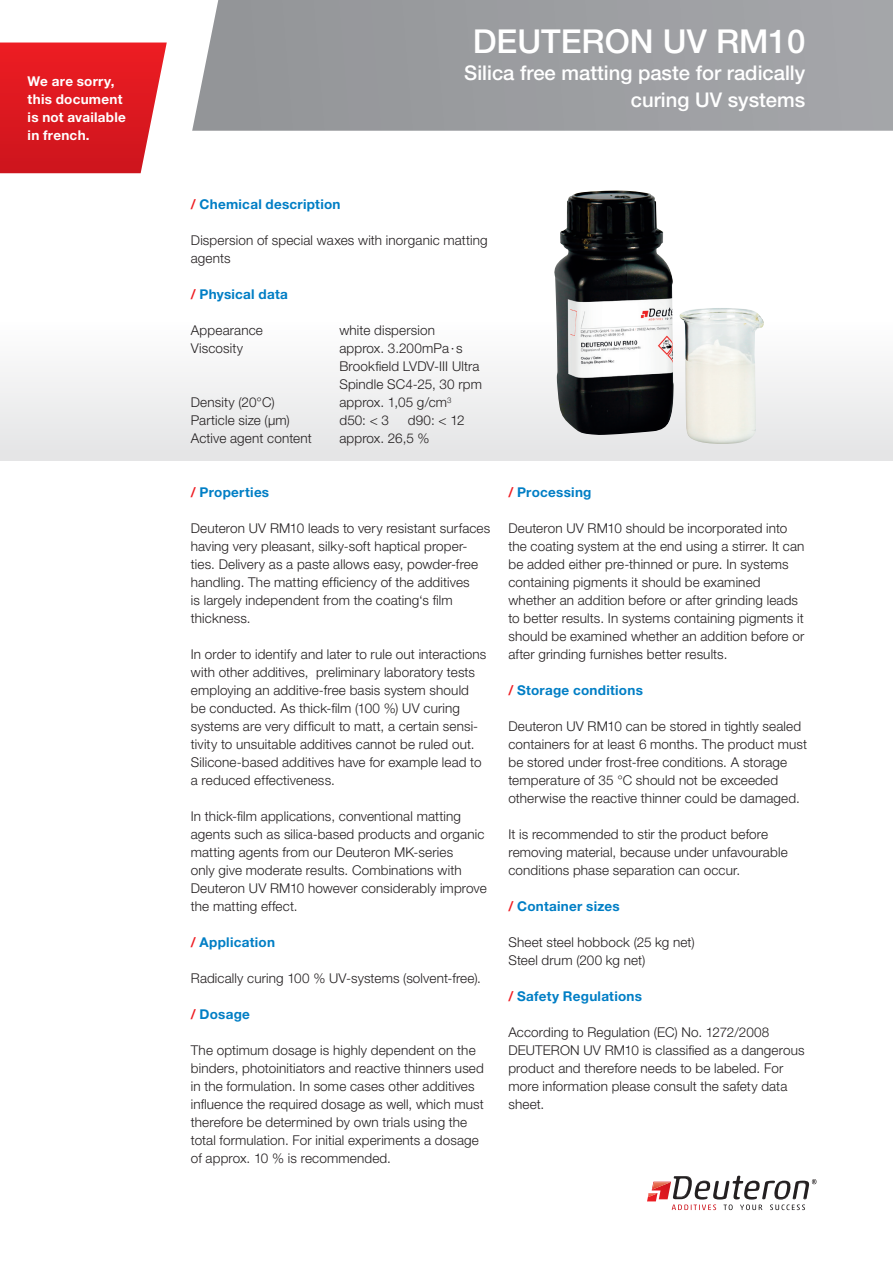
<style>
.page{position:relative;width:893px;height:1263px;background:#fff}
.page>*{position:absolute;margin:0;border:0;box-sizing:border-box;transform-origin:0 0}
.t1{font:500 33px "Helvetica Neue LT Std";color:#fff}
.t2{font:500 20.25px/27px "Helvetica Neue LT Std";color:#fff;text-align:right}
.t3{font:300 13.5px/18px "Helvetica Neue LT Std";letter-spacing:.01em;color:#231f20}
.t4{font:700 13.5px "Helvetica Neue LT Std";letter-spacing:.02em;color:#007ec5}
.t5{font:700 13.5px/18px "Helvetica Neue LT Std";letter-spacing:.02em;color:#fff}
.s1{color:#ee1d23}
</style>
<div class="page">
<div style="left:0;top:160px;width:893px;height:301px;background:linear-gradient(to bottom,#fff,#ebebec)"></div>
<img style="left:553px;top:191px;width:211px;height:253px">
<svg style="left:0;top:43px;width:167px;height:130px;background:#e02b31"></svg>
<svg style="left:192px;top:0;width:701px;height:131px;background:#9d9fa2"></svg>
<svg style="left:647px;top:1176px;width:169px;height:34px"></svg>
<p class="t5" style="left:28px;top:72px;width:100px">We are sorry, this document is not available in french.</p>
<h1 class="t1" style="left:473px;top:22px;width:334px">DEUTERON UV RM10</h1>
<h2 class="t2" style="left:464px;top:59px;width:343px">Silica free matting paste for radically curing UV systems</h2>
<p class="t4" style="left:191px;top:196px;width:151px"><span class="s1">/</span> Chemical description</p>
<p class="t3" style="left:191px;top:231px;width:298px">Dispersion of special waxes with inorganic matting agents</p>
<p class="t4" style="left:191px;top:286px;width:99px"><span class="s1">/</span> Physical data</p>
<p class="t3" style="left:191px;top:321px;width:74px">Appearance</p>
<p class="t3" style="left:339px;top:321px;width:97px">white dispersion</p>
<p class="t3" style="left:191px;top:339px;width:54px">Viscosity</p>
<p class="t3" style="left:339px;top:339px;width:144px">approx. 3.200mPa· s<br>Brookfield LVDV-III Ultra<br>Spindle SC4-25, 30 rpm</p>
<p class="t3" style="left:191px;top:393px;width:85px">Density (20°C)</p>
<p class="t3" style="left:339px;top:393px;width:114px">approx. 1,05 g/cm<sup>3</sup></p>
<p class="t3" style="left:191px;top:411px;width:100px">Particle size (µm)</p>
<p class="t3" style="left:339px;top:411px;width:51px">d50: &lt; 3</p>
<p class="t3" style="left:408px;top:411px;width:58px">d90: &lt; 12</p>
<p class="t3" style="left:191px;top:429px;width:122px">Active agent content</p>
<p class="t3" style="left:339px;top:429px;width:92px">approx. 26,5 %</p>
<p class="t4" style="left:191px;top:484px;width:80px"><span class="s1">/</span> Properties</p>
<p class="t3" style="left:191px;top:519px;width:301px">Deuteron UV RM10 leads to very resistant surfaces having very pleasant, silky-soft haptical proper&shy;ties. Delivery as a paste allows easy, powder-free handling. The matting efficiency of the additives<br>is largely independent from the coating‘s film thickness.</p>
<p class="t3" style="left:191px;top:645px;width:297px">In order to identify and later to rule out interactions with other additives, preliminary laboratory tests employing an additive-free basis system should be conducted. As thick-film (100 %) UV curing systems are very difficult to matt, a certain sensi&shy;tivity to unsuitable additives cannot be ruled out.<br>Silicone-based additives have for example lead to a reduced effectiveness.</p>
<p class="t3" style="left:191px;top:807px;width:297px">In thick-film applications, conventional matting agents such as silica-based products and organic matting agents from our Deuteron MK-series<br>only give moderate results. Combinations with Deuteron UV RM10 however considerably improve the matting effect.</p>
<p class="t4" style="left:191px;top:934px;width:86px"><span class="s1">/</span> Application</p>
<p class="t3" style="left:191px;top:969px;width:292px">Radically curing 100 % UV-systems (solvent-free).</p>
<p class="t4" style="left:191px;top:1006px;width:61px"><span class="s1">/</span> Dosage</p>
<p class="t3" style="left:191px;top:1041px;width:295px">The optimum dosage is highly dependent on the binders, photoinitiators and reactive thinners used in the formulation. In some cases other additives influence the required dosage as well, which must therefore be determined by own trials using the total formulation. For initial experiments a dosage of approx. 10 % is recommended.</p>
<p class="t4" style="left:508px;top:484px;width:85px"><span class="s1">/</span> Processing</p>
<p class="t3" style="left:508px;top:519px;width:298px">Deuteron UV RM10 should be incorporated into the coating system at the end using a stirrer. It can be added either pre-thinned or pure. In systems containing pigments it should be examined whether an addition before or after grinding leads to better results. In systems containing pigments it should be examined whether an addition before or after grinding furnishes better results.</p>
<p class="t4" style="left:508px;top:682px;width:136px"><span class="s1">/</span> Storage conditions</p>
<p class="t3" style="left:508px;top:717px;width:300px">Deuteron UV RM10 can be stored in tightly sealed containers for at least 6 months. The product must be stored under frost-free conditions. A storage temperature of 35 °C should not be exceeded otherwise the reactive thinner could be damaged.</p>
<p class="t3" style="left:508px;top:825px;width:281px">It is recommended to stir the product before removing material, because under unfavourable conditions phase separation can occur.</p>
<p class="t4" style="left:508px;top:898px;width:113px"><span class="s1">/</span> Container sizes</p>
<p class="t3" style="left:508px;top:933px;width:188px">Sheet steel hobbock (25 kg net)<br>Steel drum (200 kg net)</p>
<p class="t4" style="left:508px;top:988px;width:135px"><span class="s1">/</span> Safety Regulations</p>
<p class="t3" style="left:508px;top:1023px;width:298px">According to Regulation (EC) No. 1272/2008<br>DEUTERON UV RM10 is classified as a dangerous product and therefore needs to be labeled. For more information please consult the safety data sheet.</p>
</div>
